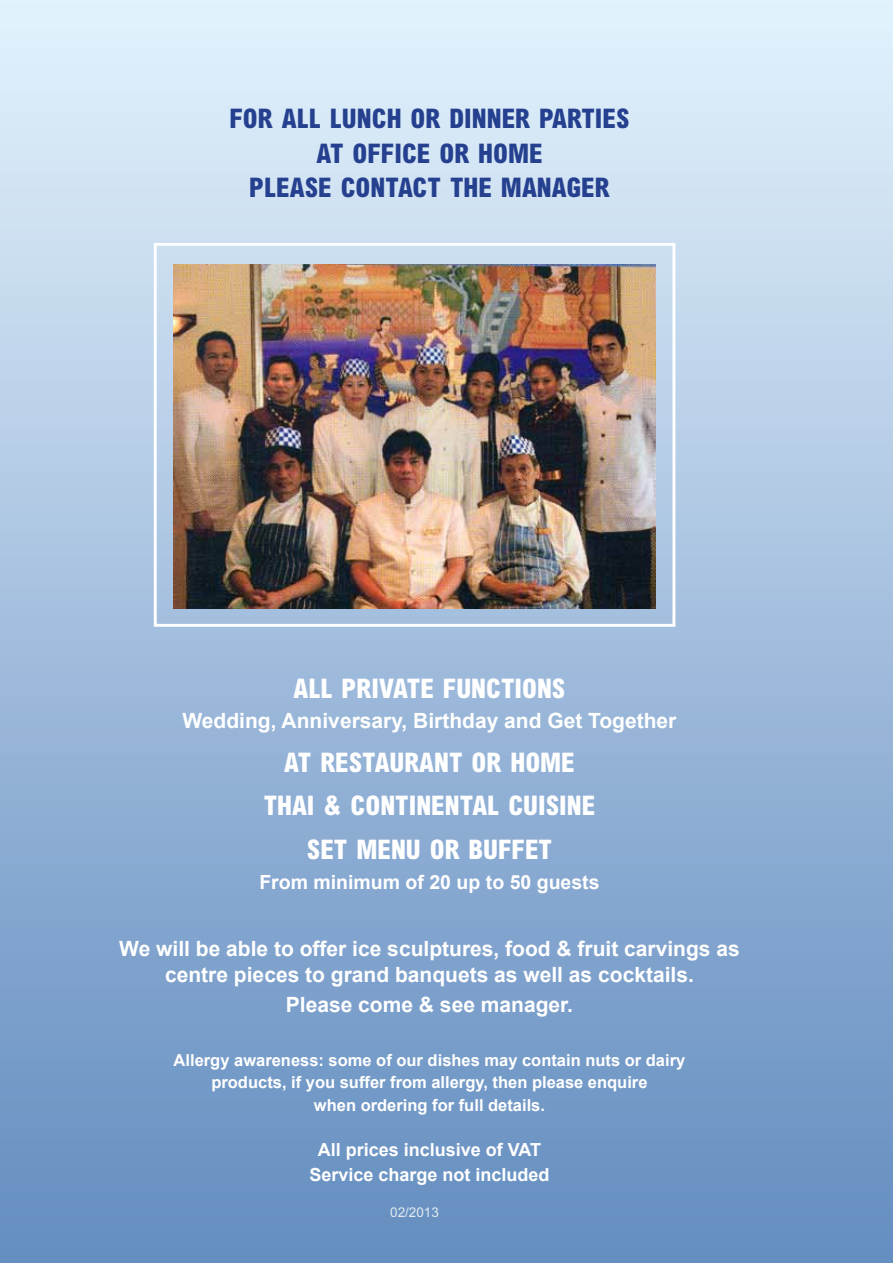
<style>
.page{position:relative;width:893px;height:1263px;background:#fff}
.page>*{position:absolute;margin:0;border:0;box-sizing:border-box;transform-origin:0 0}
.t1{font:800 condensed 27px/43.5px "Arial";color:#fff;text-align:center}
.t2{font:800 condensed 27px/34.5px "Arial";color:#25408f;text-align:center}
.t3{font:700 21px/25.5px "Arial";color:#fff;text-align:center}
.t4{font:700 19.5px "Arial";color:#fff}
.t5{font:700 18px/25.5px "Arial";color:#fff;text-align:center}
.t6{font:700 16.5px/22.5px "Arial";color:#fff;text-align:center}
.t7{font:13.5px "Arial";color:#fff}
</style>
<div class="page">
<img style="left:0;top:0;width:893px;height:1263px">
<img style="left:174px;top:265px;width:481px;height:344px">
<div style="left:154px;top:243px;width:521px;height:384px;border:3px solid #fff"></div>
<p class="t2" style="left:229px;top:101px;width:402px">FOR ALL LUNCH OR DINNER PARTIES<br>AT OFFICE OR HOME<br>PLEASE CONTACT THE MANAGER</p>
<p class="t1" style="left:293px;top:666px;width:273px">ALL PRIVATE FUNCTIONS</p>
<p class="t3" style="left:182px;top:708px;width:495px">Wedding, Anniversary, Birthday and Get Together</p>
<p class="t1" style="left:264px;top:740px;width:333px">AT RESTAURANT OR HOME<br>THAI &amp; CONTINENTAL CUISINE<br>SET MENU OR BUFFET</p>
<p class="t4" style="left:259px;top:871px;width:342px">From minimum of 20 up to 50 guests</p>
<p class="t3" style="left:119px;top:936px;width:622px">We will be able to offer ice sculptures, food &amp; fruit carvings as centre pieces to grand banquets as well as cocktails.</p>
<p class="t3" style="left:286px;top:991px;width:289px">Please come &amp; see manager.</p>
<p class="t6" style="left:174px;top:1049px;width:513px">Allergy awareness: some of our dishes may contain nuts or dairy products, if you suffer from allergy, then please enquire<br>when ordering for full details.</p>
<p class="t5" style="left:309px;top:1136px;width:242px">All prices inclusive of VAT<br>Service charge not included</p>
<p class="t7" style="left:390px;top:1204px;width:50px">02/2013</p>
</div>
